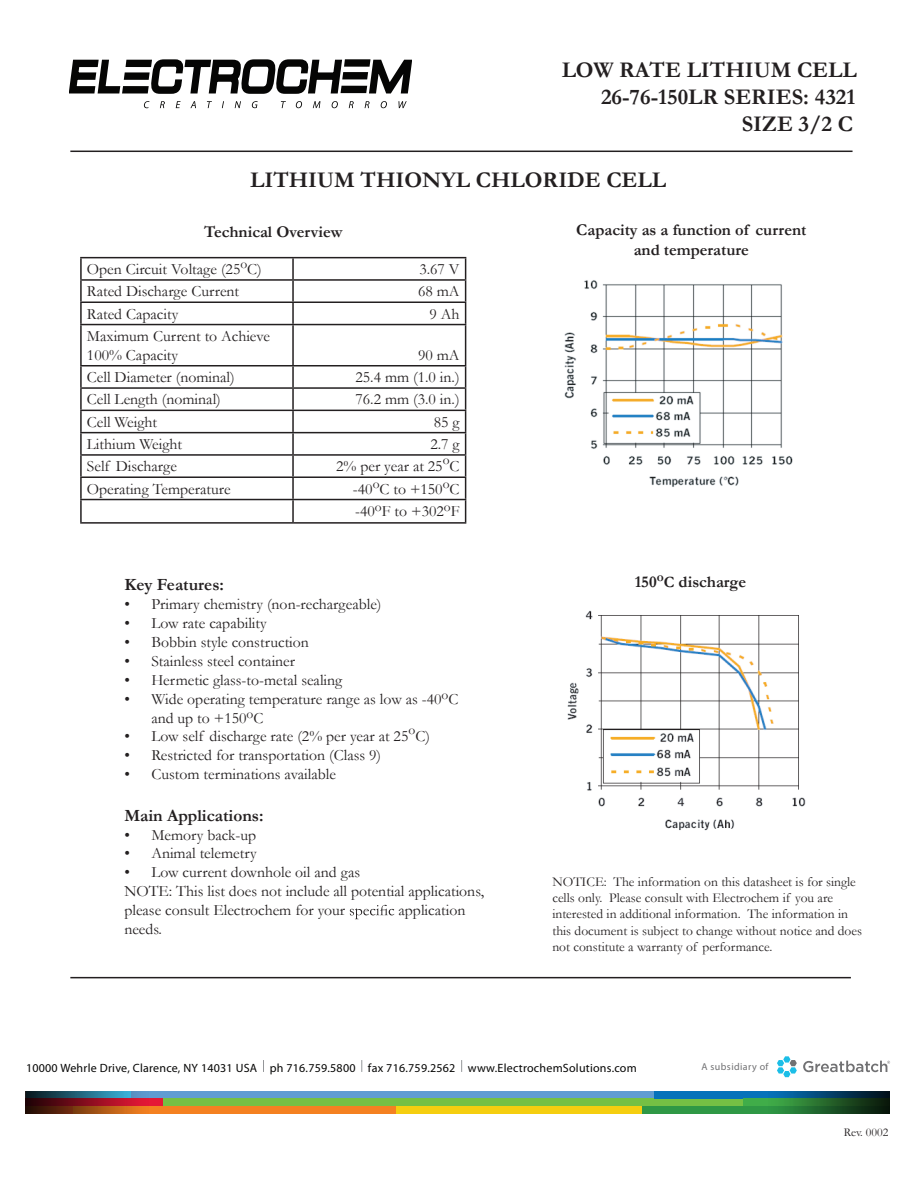
<style>
.page{position:relative;width:918px;height:1188px;background:#fff}
.page>*{position:absolute;margin:0;border:0;box-sizing:border-box;transform-origin:0 0}
.t1{font:700 22.5px/27px "Garamond";color:#231f20;text-align:right}
.t2{font:700 17.25px "Garamond";color:#231f20}
.t3{font:700 16.5px/19.8px "Garamond";color:#231f20;text-align:center}
.t4{font:15.75px/18.9px "Garamond";color:#231f20}
.t5{font:13.5px/16.2px "Garamond";color:#231f20}
.t6{font:12px "Myriad Pro";letter-spacing:.02em;color:#050504}
.t7{font:12px "Garamond";color:#231f20}
.t8{font:10.05px "Myriad Pro";letter-spacing:.04em;color:#717173}
.s1{font-size:15.75px}
</style>
<div class="page">
<svg style="left:350px;top:905px;width:44px;height:14px"></svg>
<hr style="left:70px;top:151px;width:783px;height:1px;background:#231f20">
<hr style="left:70px;top:977px;width:781px;height:1px;background:#231f20">
<hr style="left:80px;top:257px;width:213px;height:1px;background:#231f20">
<hr style="left:80px;top:258px;width:2px;height:21px;background:#231f20">
<hr style="left:293px;top:257px;width:173px;height:1px;background:#231f20">
<hr style="left:292px;top:258px;width:2px;height:21px;background:#231f20">
<hr style="left:80px;top:279px;width:213px;height:2px;background:#231f20">
<hr style="left:80px;top:281px;width:2px;height:21px;background:#231f20">
<hr style="left:293px;top:279px;width:173px;height:2px;background:#231f20">
<hr style="left:292px;top:281px;width:2px;height:21px;background:#231f20">
<hr style="left:80px;top:302px;width:213px;height:1px;background:#231f20">
<hr style="left:80px;top:303px;width:2px;height:21px;background:#231f20">
<hr style="left:293px;top:302px;width:173px;height:1px;background:#231f20">
<hr style="left:292px;top:303px;width:2px;height:21px;background:#231f20">
<svg style="left:465px;top:258px;width:1px;height:66px"></svg>
<hr style="left:80px;top:324px;width:213px;height:1px;background:#231f20">
<hr style="left:80px;top:325px;width:2px;height:40px;background:#231f20">
<hr style="left:293px;top:324px;width:173px;height:1px;background:#231f20">
<hr style="left:292px;top:325px;width:2px;height:40px;background:#231f20">
<hr style="left:465px;top:325px;width:1px;height:40px;background:#231f20">
<hr style="left:80px;top:365px;width:213px;height:1px;background:#231f20">
<hr style="left:80px;top:366px;width:2px;height:21px;background:#231f20">
<hr style="left:293px;top:365px;width:173px;height:1px;background:#231f20">
<hr style="left:292px;top:366px;width:2px;height:21px;background:#231f20">
<hr style="left:80px;top:387px;width:213px;height:2px;background:#231f20">
<hr style="left:80px;top:389px;width:2px;height:21px;background:#231f20">
<hr style="left:293px;top:387px;width:173px;height:2px;background:#231f20">
<hr style="left:292px;top:389px;width:2px;height:21px;background:#231f20">
<hr style="left:80px;top:410px;width:213px;height:1px;background:#231f20">
<hr style="left:80px;top:411px;width:2px;height:21px;background:#231f20">
<hr style="left:293px;top:410px;width:173px;height:1px;background:#231f20">
<hr style="left:292px;top:411px;width:2px;height:21px;background:#231f20">
<hr style="left:80px;top:432px;width:213px;height:1px;background:#231f20">
<hr style="left:80px;top:433px;width:2px;height:21px;background:#231f20">
<hr style="left:293px;top:432px;width:173px;height:1px;background:#231f20">
<hr style="left:292px;top:433px;width:2px;height:21px;background:#231f20">
<hr style="left:80px;top:454px;width:213px;height:2px;background:#231f20">
<hr style="left:80px;top:456px;width:2px;height:20px;background:#231f20">
<hr style="left:293px;top:454px;width:173px;height:2px;background:#231f20">
<hr style="left:292px;top:456px;width:2px;height:20px;background:#231f20">
<hr style="left:80px;top:476px;width:213px;height:2px;background:#231f20">
<hr style="left:80px;top:478px;width:2px;height:21px;background:#231f20">
<hr style="left:293px;top:476px;width:173px;height:2px;background:#231f20">
<hr style="left:292px;top:478px;width:2px;height:21px;background:#231f20">
<hr style="left:80px;top:499px;width:213px;height:1px;background:#231f20">
<hr style="left:80px;top:500px;width:2px;height:22px;background:#231f20">
<hr style="left:293px;top:499px;width:173px;height:1px;background:#231f20">
<hr style="left:292px;top:500px;width:2px;height:22px;background:#231f20">
<svg style="left:465px;top:366px;width:1px;height:156px"></svg>
<hr style="left:80px;top:522px;width:213px;height:2px;background:#231f20">
<hr style="left:293px;top:522px;width:173px;height:2px;background:#231f20">
<img style="left:564px;top:280px;width:229px;height:207px">
<img style="left:567px;top:610px;width:239px;height:221px">
<svg style="left:69px;top:60px;width:343px;height:48px"></svg>
<svg style="left:263px;top:1060px;width:1px;height:12px"></svg>
<svg style="left:361px;top:1060px;width:1px;height:12px"></svg>
<svg style="left:461px;top:1060px;width:1px;height:12px"></svg>
<div style="left:102px;top:1092px;width:553px;height:7px;background:#609cd2"></div>
<div style="left:26px;top:1099px;width:718px;height:7px;background:#75c044"></div>
<div style="left:654px;top:1092px;width:236px;height:7px;background:#0672ba"></div>
<div style="left:743px;top:1099px;width:147px;height:7px;background:#40ad49"></div>
<div style="left:367px;top:1106px;width:523px;height:7px;background:#f5ce0f"></div>
<div style="left:73px;top:1106px;width:323px;height:7px;background:#f48121"></div>
<div style="left:642px;top:1106px;width:248px;height:7px;background:#2f9845"></div>
<div style="left:26px;top:1099px;width:137px;height:7px;background:#e51836"></div>
<svg style="left:26px;top:1092px;width:126px;height:21px;background:#703b38"></svg>
<svg style="left:763px;top:1092px;width:127px;height:21px"></svg>
<svg style="left:777px;top:1056px;width:20px;height:21px"></svg>
<svg style="left:803px;top:1061px;width:87px;height:11px"></svg>
<h1 class="t1" style="left:562px;top:56px;width:297px">LOW RATE LITHIUM CELL<br>26-76-150LR SERIES: 4321<br>SIZE 3/2 C</h1>
<h1 class="t1" style="left:250px;top:166px;width:417px">LITHIUM THIONYL CHLORIDE CELL</h1>
<p class="t3" style="left:204px;top:222px;width:140px">Technical Overview</p>
<p class="t4" style="left:87px;top:259px;width:176px">Open Circuit Voltage (25<sup>o</sup>C)</p>
<p class="t4" style="left:419px;top:259px;width:42px">3.67 V</p>
<p class="t4" style="left:87px;top:281px;width:154px">Rated Discharge Current</p>
<p class="t4" style="left:418px;top:281px;width:43px">68 mA</p>
<p class="t4" style="left:87px;top:304px;width:93px">Rated Capacity</p>
<p class="t4" style="left:430px;top:304px;width:32px">9 Ah</p>
<p class="t4" style="left:87px;top:326px;width:185px">Maximum Current to Achieve<br>100% Capacity</p>
<p class="t4" style="left:418px;top:345px;width:43px">90 mA</p>
<p class="t4" style="left:87px;top:367px;width:149px">Cell Diameter (nominal)</p>
<p class="t4" style="left:355px;top:367px;width:106px">25.4 mm (1.0 in.)</p>
<p class="t4" style="left:87px;top:390px;width:135px">Cell Length (nominal)</p>
<p class="t4" style="left:355px;top:390px;width:106px">76.2 mm (3.0 in.)</p>
<p class="t4" style="left:87px;top:412px;width:72px">Cell Weight</p>
<p class="t4" style="left:434px;top:412px;width:27px">85 g</p>
<p class="t4" style="left:87px;top:434px;width:97px">Lithium Weight</p>
<p class="t4" style="left:430px;top:434px;width:31px">2.7 g</p>
<p class="t4" style="left:87px;top:456px;width:92px">Self Discharge</p>
<p class="t4" style="left:336px;top:456px;width:125px">2% per year at 25 C</p>
<p class="t5" style="left:443px;top:451px;width:8px">o</p>
<p class="t4" style="left:87px;top:479px;width:145px">Operating Temperature</p>
<p class="t4" style="left:353px;top:477px;width:108px;line-height:22.4px">-40<sup>o</sup>C to +150<sup>o</sup>C -40<sup>o</sup>F to +302<sup>o</sup>F</p>
<p class="t2" style="left:124px;top:573px;width:101px">Key Features:</p>
<p class="t4" style="left:124px;top:594px;width:259px">• Primary chemistry (non-rechargeable)</p>
<p class="t4" style="left:124px;top:613px;width:144px">• Low rate capability</p>
<p class="t4" style="left:124px;top:632px;width:186px">• Bobbin style construction</p>
<p class="t4" style="left:124px;top:651px;width:172px">• Stainless steel container</p>
<p class="t4" style="left:124px;top:670px;width:219px">• Hermetic glass-to-metal sealing</p>
<p class="t4" style="left:151px;top:689px;width:309px;text-indent:-27px">• Wide operating temperature range as low as -40<sup>o</sup>C and up to +150<sup>o</sup>C</p>
<p class="t4" style="left:124px;top:727px;width:307px">• Low self discharge rate (2% per year at 25 C)</p>
<p class="t5" style="left:408px;top:721px;width:8px">o</p>
<p class="t4" style="left:124px;top:746px;width:258px">• Restricted for transportation (Class 9)</p>
<p class="t4" style="left:124px;top:764px;width:213px">• Custom terminations available</p>
<p class="t2" style="left:124px;top:803px;width:141px">Main Applications:</p>
<p class="t4" style="left:124px;top:825px;width:133px">• Memory back-up</p>
<p class="t4" style="left:124px;top:844px;width:134px">• Animal telemetry</p>
<p class="t4" style="left:124px;top:863px;width:361px">• Low current downhole oil and gas<br>NOTE: This list does not include all potential applications, please consult Electrochem for your</p>
<p class="t4" style="left:399px;top:900px;width:68px">application</p>
<p class="t4" style="left:124px;top:919px;width:39px">needs.</p>
<p class="t3" style="left:576px;top:220px;width:232px">Capacity as a function of current and temperature</p>
<p class="t3" style="left:635px;top:572px;width:113px">150<sup>o</sup><span class="s1">C</span> discharge</p>
<p class="t5" style="left:552px;top:873px;width:311px">NOTICE: The information on this datasheet is for single cells only. Please consult with Electrochem if you are interested in additional information. The information in this document is subject to change without notice and does not constitute a warranty of performance.</p>
<p class="t6" style="left:26px;top:1061px;width:612px">10000 Wehrle Drive, Clarence, NY 14031 USA ph 716.759.5800 fax 716.759.2562 www.ElectrochemSolutions.com</p>
<p class="t8" style="left:702px;top:1060px;width:68px">A subsidiary of</p>
<p class="t7" style="left:844px;top:1124px;width:46px">Rev. 0002</p>
</div>
